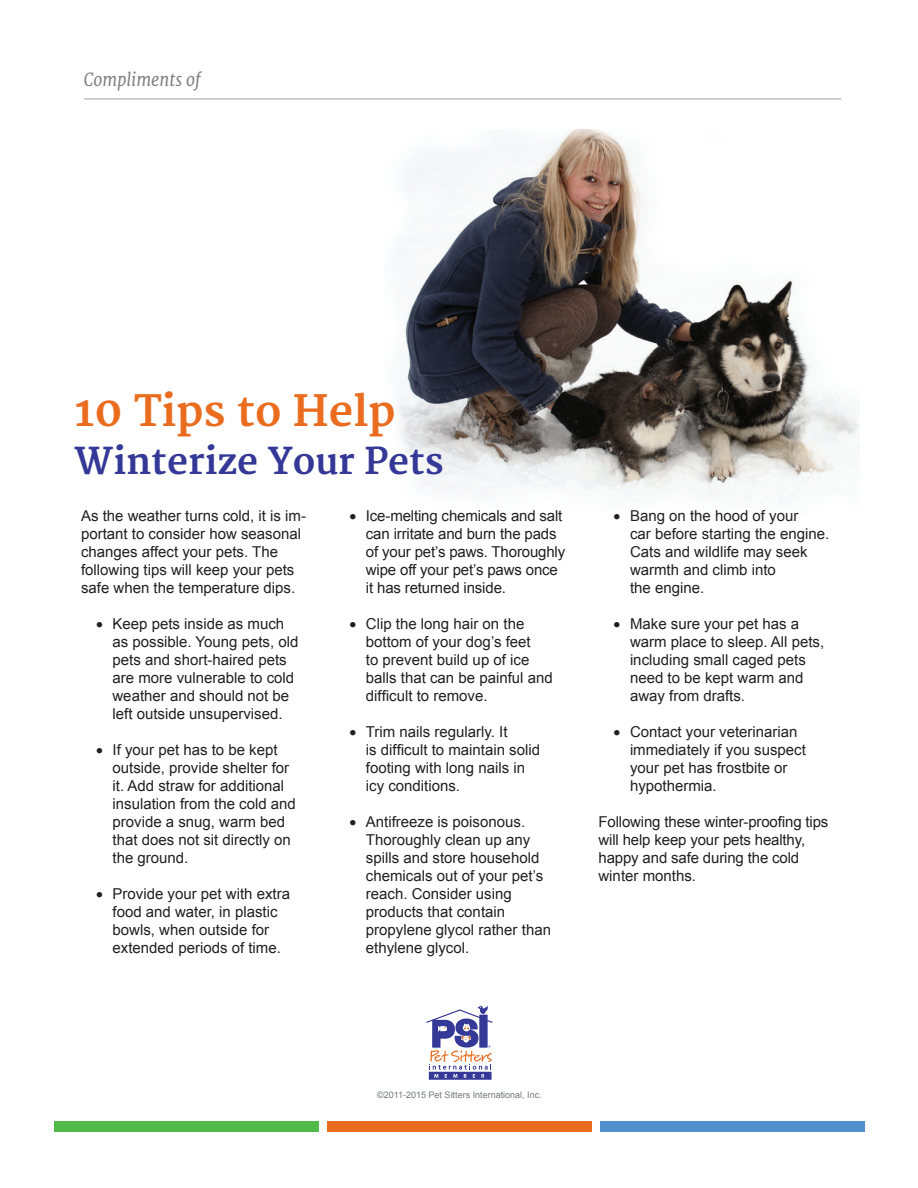
<style>
.page{position:relative;width:918px;height:1188px;background:#fff}
.page>*{position:absolute;margin:0;border:0;box-sizing:border-box;transform-origin:0 0}
.t1{font:700 42px "Merriweather";color:#ea6d1f}
.t2{font:700 36px "Merriweather";color:#343896}
.t3{font:italic 18px "Merriweather";color:#808080;scale:.9 1}
.t4{font:15px/18px "Arial";color:#231f20}
.t5{font:9px "Arial";color:#76787b}
</style>
<div class="page">
<img style="left:398px;top:130px;width:461px;height:368px">
<svg style="left:83px;top:98px;width:123px;height:2px"></svg>
<hr style="left:84px;top:99px;width:757px;height:1px;background:#9d9fa2">
<svg style="left:426px;top:1006px;width:67px;height:74px"></svg>
<div style="left:54px;top:1121px;width:265px;height:11px;background:#51b948"></div>
<div style="left:328px;top:1121px;width:264px;height:11px;background:#ea6d1f"></div>
<div style="left:600px;top:1121px;width:264px;height:11px;background:#5090cc"></div>
<p class="t3" style="left:84px;top:68px;width:131px">Compliments of</p>
<p class="t1" style="left:75px;top:386px;width:322px">10 Tips to Help</p>
<p class="t2" style="left:75px;top:440px;width:371px">Winterize Your Pets</p>
<p class="t4" style="left:81px;top:507px;width:227px">As the weather turns cold, it is im&shy;portant to consider how seasonal changes affect your pets. The following tips will keep your pets safe when the temperature dips.</p>
<p class="t4" style="left:112px;top:615px;width:187px;text-indent:-16px">• Keep pets inside as much as possible. Young pets, old pets and short-haired pets are more vulnerable to cold weather and should not be left outside unsupervised.</p>
<p class="t4" style="left:112px;top:741px;width:185px;text-indent:-16px">• If your pet has to be kept outside, provide shelter for it. Add straw for additional insulation from the cold and provide a snug, warm bed that does not sit directly on the ground.</p>
<p class="t4" style="left:96px;top:885px;width:196px;text-align:center">• Provide your pet with extra food and water, in plastic bowls, when outside for extended periods of time.</p>
<p class="t4" style="left:366px;top:506px;width:201px;text-indent:-16px">• Ice-melting chemicals and salt can irritate and burn the pads of your pet’s paws. Thoroughly wipe off your pet’s paws once it has returned inside.</p>
<p class="t4" style="left:366px;top:614px;width:188px;text-indent:-16px">• Clip the long hair on the bottom of your dog’s feet<br>to prevent build up of ice balls that can be painful and difficult to remove.</p>
<p class="t4" style="left:366px;top:722px;width:176px;text-indent:-16px">• Trim nails regularly. It<br>is difficult to maintain solid footing with long nails in icy conditions.</p>
<p class="t4" style="left:366px;top:812px;width:187px;text-indent:-16px">• Antifreeze is poisonous.<br>Thoroughly clean up any spills and store household chemicals out of your pet’s reach. Consider using products that contain propylene glycol rather than ethylene glycol.</p>
<p class="t4" style="left:630px;top:507px;width:201px;text-indent:-16px">• Bang on the hood of your<br>car before starting the engine.<br>Cats and wildlife may seek warmth and climb into<br>the engine.</p>
<p class="t4" style="left:630px;top:615px;width:196px;text-indent:-16px">• Make sure your pet has a warm place to sleep. All pets, including small caged pets need to be kept warm and away from drafts.</p>
<p class="t4" style="left:630px;top:723px;width:177px;text-indent:-16px">• Contact your veterinarian immediately if you suspect your pet has frostbite or hypothermia.</p>
<p class="t4" style="left:598px;top:813px;width:231px">Following these winter-proofing tips will help keep your pets healthy, happy and safe during the cold winter months.</p>
<p class="t5" style="left:377px;top:1089px;width:166px">©2011-2015 Pet Sitters International, Inc.</p>
</div>
